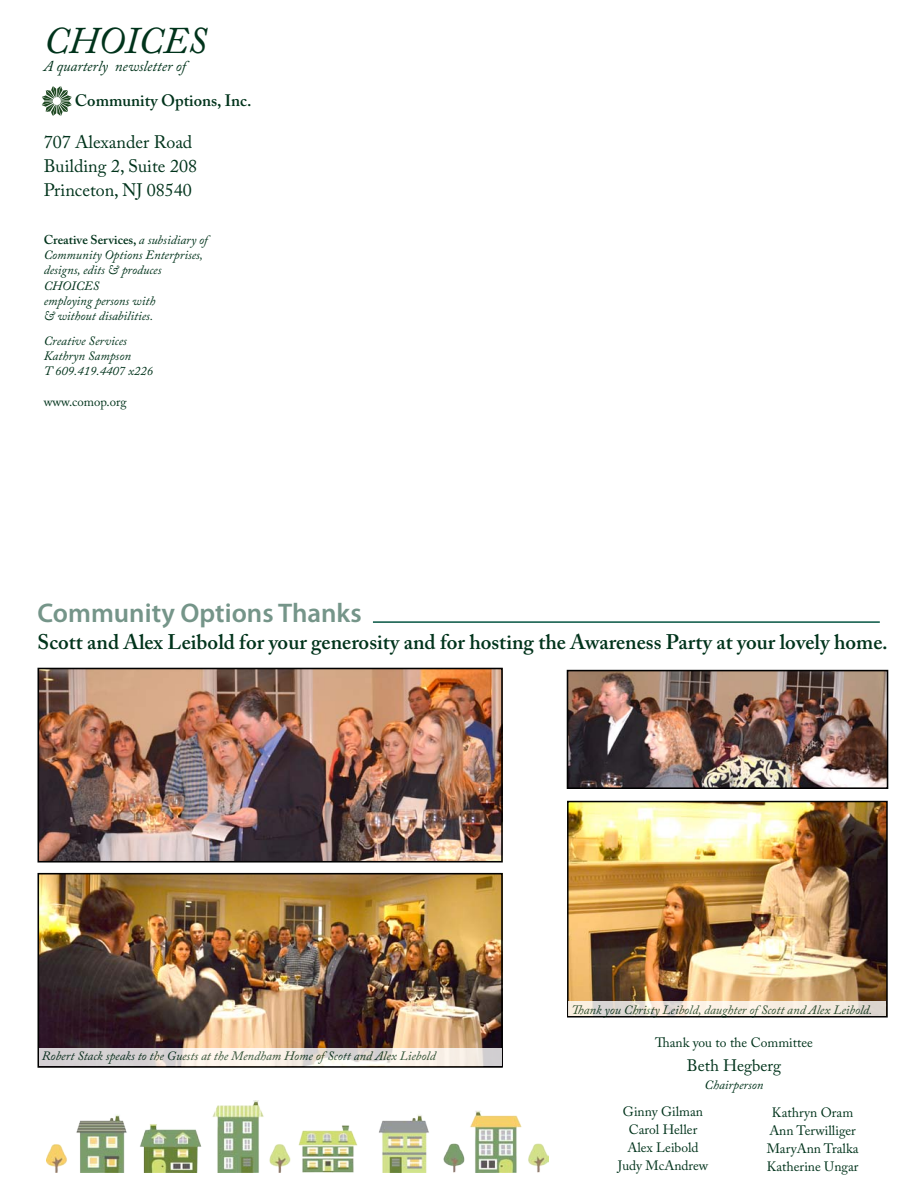
<style>
.page{position:relative;width:918px;height:1188px;background:#fff}
.page>*{position:absolute;margin:0;border:0;box-sizing:border-box;transform-origin:0 0}
.t1{font:italic 37.5px "Adobe Caslon Pro";color:#00331b}
.t2{font:600 27px "Myriad Pro";color:#759589}
.t3{font:600 21px "Adobe Caslon Pro";color:#00331b}
.t4{font:18px/24px "Adobe Caslon Pro";color:#00331b}
.t5{font:600 16.5px "Adobe Caslon Pro";color:#00331b}
.t6{font:16.5px "Adobe Caslon Pro";color:#00331b}
.t7{font:italic 15px "Adobe Caslon Pro";color:#00331b}
.t8{font:13.5px/18px "Adobe Caslon Pro";color:#00331b;text-align:center}
.t9{font:italic 12.75px/15.3px "Adobe Caslon Pro";color:#00331b}
.t10{font:12.75px "Adobe Caslon Pro";color:#00331b}
.s1{font-weight:600;font-style:normal}
</style>
<div class="page">
<img style="left:41px;top:671px;width:459px;height:189px">
<div style="left:38px;top:668px;width:465px;height:195px;border:2px solid #000"></div>
<img style="left:46px;top:1100px;width:502px;height:72px">
<svg style="left:42px;top:86px;width:30px;height:30px"></svg>
<hr style="left:373px;top:621px;width:507px;height:2px;background:#055542">
<img style="left:570px;top:673px;width:315px;height:113px">
<div style="left:567px;top:670px;width:321px;height:119px;border:2px solid #000"></div>
<img style="left:570px;top:804px;width:315px;height:197px">
<div style="left:567px;top:801px;width:321px;height:217px;border:2px solid #000"></div>
<svg style="left:569px;top:1001px;width:317px;height:15px;background:#efe7dd"></svg>
<img style="left:41px;top:876px;width:459px;height:172px">
<div style="left:38px;top:873px;width:465px;height:195px;border:2px solid #000"></div>
<svg style="left:39px;top:1048px;width:462px;height:18px;background:#e9e3de"></svg>
<h1 class="t1" style="left:44px;top:18px;width:165px">CHOICES</h1>
<p class="t7" style="left:44px;top:57px;width:144px">A quarterly newsletter of</p>
<p class="t5" style="left:75px;top:91px;width:178px">Community Options, Inc.</p>
<h3 class="t4" style="left:44px;top:130px;width:155px">707 Alexander Road<br>Building 2, Suite 208<br>Princeton, NJ 08540</h3>
<p class="t9" style="left:44px;top:232px;width:166px"><span class="s1">Creative Services,</span> a subsidiary of<br>Community Options Enterprises, designs, edits &amp; produces<br>CHOICES<br>employing persons with<br>&amp; without disabilities.</p>
<p class="t9" style="left:44px;top:333px;width:111px">Creative Services<br>Kathryn Sampson<br>T 609.419.4407 x226</p>
<p class="t10" style="left:44px;top:394px;width:84px">www.comop.org</p>
<h2 class="t2" style="left:38px;top:596px;width:326px">Community Options Thanks</h2>
<h3 class="t3" style="left:38px;top:630px;width:852px">Scott and Alex Leibold for your generosity and for hosting the Awareness Party at your lovely home.</h3>
<p class="t9" style="left:42px;top:1048px;width:395px">Robert Stack speaks to the Guests at the Mendham Home of Scott and Alex Liebold</p>
<p class="t9" style="left:571px;top:1002px;width:302px">Thank you Christy Leibold, daughter of Scott and Alex Leibold.</p>
<p class="t8" style="left:655px;top:1033px;width:159px">Thank you to the Committee</p>
<p class="t6" style="left:687px;top:1055px;width:96px">Beth Hegberg</p>
<p class="t9" style="left:705px;top:1076px;width:60px">Chairperson</p>
<p class="t8" style="left:618px;top:1102px;width:92px">Ginny Gilman<br>Carol Heller<br>Alex Leibold<br>Judy McAndrew</p>
<p class="t8" style="left:767px;top:1103px;width:93px">Kathryn Oram<br>Ann Terwilliger<br>MaryAnn Tralka<br>Katherine Ungar</p>
</div>
